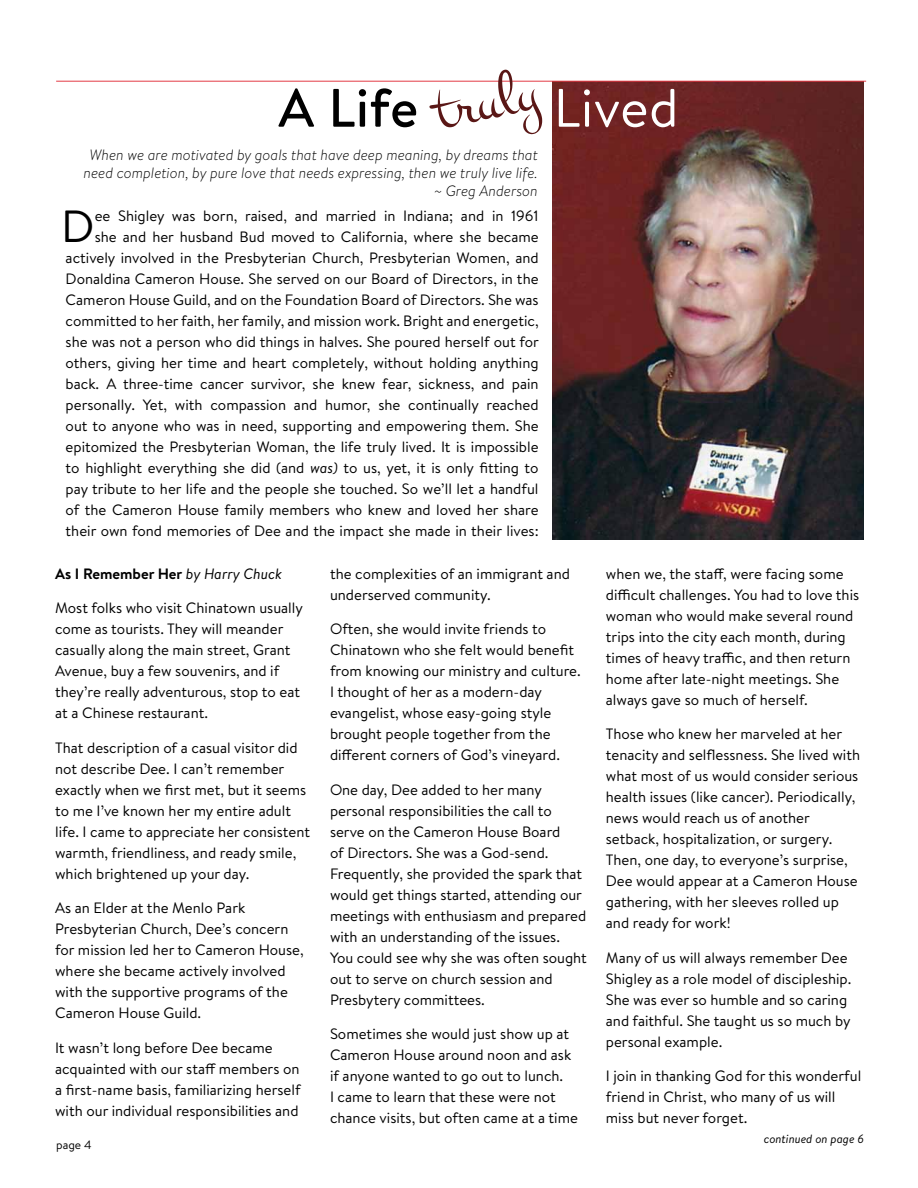
<style>
.page{position:relative;width:918px;height:1188px;background:#fff}
.page>*{position:absolute;margin:0;border:0;box-sizing:border-box;transform-origin:0 0}
.t1{font:500 54px "Brandon Text";color:#000}
.t2{font:54px "Brandon Text";letter-spacing:.01em;color:#fff}
.t3{font:45px "Brandon Text";color:#000}
.t4{font:15px/21px "Brandon Text";color:#000}
.t5{font:italic 300 15px/18px "Brandon Text";color:#000;text-align:right}
.t6{font:700 15px "Brandon Text";color:#000}
.t7{font:italic 12px "Brandon Text";color:#000}
.t8{font:12px "Brandon Text";color:#000}
.s1{font-style:italic}
.s2{font-weight:400;font-style:italic}
</style>
<div class="page">
<img style="left:553px;top:82px;width:311px;height:458px">
<hr style="left:56px;top:81px;width:810px;height:1px;background:#e33b45">
<svg style="left:429px;top:70px;width:113px;height:64px"></svg>
<h1 class="t1" style="left:278px;top:71px;width:141px">A Life</h1>
<h1 class="t2" style="left:554px;top:71px;width:126px">Lived</h1>
<p class="t5" style="left:84px;top:145px;width:456px">When we are motivated by goals that have deep meaning, by dreams that need completion, by pure love that needs expressing, then we truly live life. ~ Greg Anderson</p>
<p class="t4" style="left:66px;top:205px;width:475px;text-align:right">ee Shigley was born, raised, and married in Indiana; and in 1961<br>she and her husband Bud moved to California, where she became actively involved in the Presbyterian Church, Presbyterian Women, and Donaldina Cameron House. She served on our Board of Directors, in the Cameron House Guild, and on the Foundation Board of Directors. She was committed to her faith, her family, and mission work. Bright and energetic, she was not a person who did things in halves. She poured herself out for others, giving her time and heart completely, without holding anything back. A three-time cancer survivor, she knew fear, sickness, and pain personally. Yet, with compassion and humor, she continually reached out to anyone who was in need, supporting and empowering them. She epitomized the Presbyterian Woman, the life truly lived. It is impossible to highlight everything she did (and <span class="s1">was)</span> to us, yet, it is only fitting to pay tribute to her life and the people she touched. So we’ll let a handful of the Cameron House family members who knew and loved her share their own fond memories of Dee and the impact she made in their lives:</p>
<h2 class="t3" style="left:61px;top:195px;width:35px">D</h2>
<p class="t6" style="left:55px;top:563px;width:229px">As I Remember Her <span class="s2">by Harry Chuck</span></p>
<p class="t4" style="left:55px;top:597px;width:249px">Most folks who visit Chinatown usually come as tourists. They will meander casually along the main street, Grant Avenue, buy a few souvenirs, and if they’re really adventurous, stop to eat at a Chinese restaurant.</p>
<p class="t4" style="left:55px;top:737px;width:256px">That description of a casual visitor did not describe Dee. I can’t remember exactly when we first met, but it seems to me I’ve known her my entire adult life. I came to appreciate her consistent warmth, friendliness, and ready smile, which brightened up your day.</p>
<p class="t4" style="left:55px;top:897px;width:250px">As an Elder at the Menlo Park<br>Presbyterian Church, Dee’s concern for mission led her to Cameron House, where she became actively involved with the supportive programs of the<br>Cameron House Guild.</p>
<p class="t4" style="left:55px;top:1037px;width:247px">It wasn’t long before Dee became acquainted with our staff members on a first-name basis, familiarizing herself with our individual responsibilities and</p>
<p class="t8" style="left:56px;top:1137px;width:37px">page 4</p>
<p class="t4" style="left:330px;top:563px;width:241px">the complexities of an immigrant and underserved community.</p>
<p class="t4" style="left:330px;top:618px;width:252px">Often, she would invite friends to Chinatown who she felt would benefit from knowing our ministry and culture.<br>I thought of her as a modern-day evangelist, whose easy-going style brought people together from the different corners of God’s vineyard.</p>
<p class="t4" style="left:330px;top:779px;width:258px">One day, Dee added to her many personal responsibilities the call to serve on the Cameron House Board<br>of Directors. She was a God-send.<br>Frequently, she provided the spark that would get things started, attending our meetings with enthusiasm and prepared with an understanding of the issues.<br>You could see why she was often sought out to serve on church session and Presbytery committees.</p>
<p class="t4" style="left:330px;top:1023px;width:250px">Sometimes she would just show up at Cameron House around noon and ask if anyone wanted to go out to lunch.<br>I came to learn that these were not chance visits, but often came at a time</p>
<p class="t4" style="left:606px;top:563px;width:255px">when we, the staff, were facing some difficult challenges. You had to love this woman who would make several round trips into the city each month, during times of heavy traffic, and then return home after late-night meetings. She always gave so much of herself.</p>
<p class="t4" style="left:606px;top:723px;width:256px">Those who knew her marveled at her tenacity and selflessness. She lived with what most of us would consider serious health issues (like cancer). Periodically, news would reach us of another setback, hospitalization, or surgery.<br>Then, one day, to everyone’s surprise, Dee would appear at a Cameron House gathering, with her sleeves rolled up and ready for work!</p>
<p class="t4" style="left:606px;top:947px;width:247px">Many of us will always remember Dee<br>Shigley as a role model of discipleship.<br>She was ever so humble and so caring and faithful. She taught us so much by personal example.</p>
<p class="t4" style="left:606px;top:1065px;width:257px">I join in thanking God for this wonderful friend in Christ, who many of us will miss but never forget.</p>
<p class="t7" style="left:764px;top:1131px;width:102px">continued on page 6</p>
</div>
